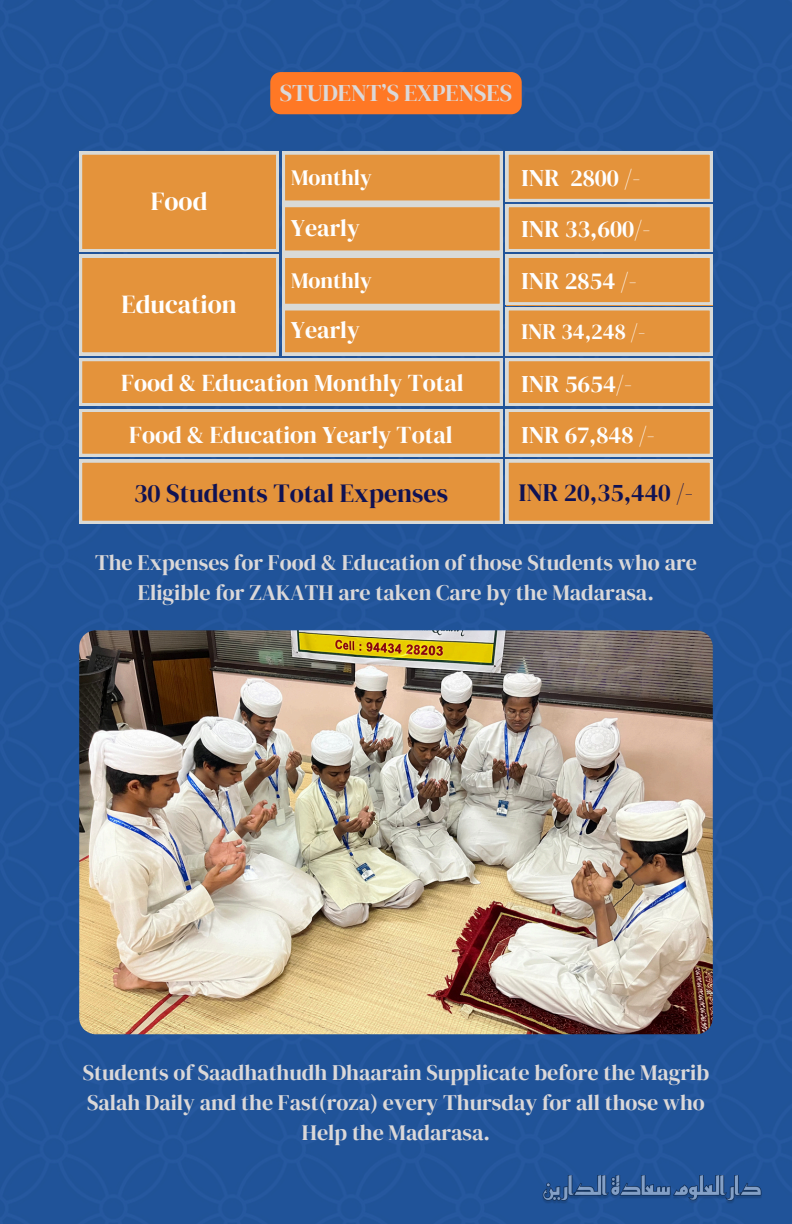
<style>
.page{position:relative;width:792px;height:1224px;background:#205399}
.page>*{position:absolute;margin:0;border:0;box-sizing:border-box;transform-origin:0 0}
.t1{font:26px "DM Serif Display";color:#101253}
.t2{font:25.8px "DM Serif Display";color:#fff}
.t3{font:25px "DM Serif Display";color:#101253}
.t4{font:24px "DM Serif Display";color:#fefefe}
.t5{font:23.8px "DM Serif Display";color:#dbd8d8}
.t6{font:22px/30px "DM Serif Display";color:#dbd8d8;text-align:center}
.t7{font:22px "DM Serif Display";color:#fff}
.t8{font:22px "DM Serif Display";color:#fefefe}
</style>
<div class="page">
<img style="left:543px;top:1175px;width:219px;height:29px">
<img style="left:79px;top:630px;width:634px;height:404px">
<div style="left:270px;top:72px;width:252px;height:42px;background:#ff7825;border-radius:11px"></div>
<svg style="left:79px;top:152px;width:634px;height:372px;background:#dc9a52"></svg>
<h2 class="t2" style="left:151px;top:183px;width:58px">Food</h2>
<h2 class="t2" style="left:122px;top:287px;width:117px">Education</h2>
<h1 class="t5" style="left:280px;top:76px;width:234px">STUDENT’S EXPENSES</h1>
<h2 class="t7" style="left:291px;top:162px;width:82px">Monthly</h2>
<p class="t4" style="left:522px;top:161px;width:120px">INR 2800 /-</p>
<p class="t4" style="left:291px;top:211px;width:71px">Yearly</p>
<p class="t7" style="left:291px;top:265px;width:82px">Monthly</p>
<p class="t4" style="left:291px;top:313px;width:71px">Yearly</p>
<h2 class="t4" style="left:522px;top:212px;width:130px">INR 33,600/-</h2>
<h1 class="t4" style="left:522px;top:264px;width:117px">INR 2854 /-</h1>
<h1 class="t8" style="left:522px;top:316px;width:125px">INR 34,248 /-</h1>
<h2 class="t4" style="left:121px;top:366px;width:344px">Food &amp; Education Monthly Total</h2>
<h2 class="t4" style="left:129px;top:418px;width:325px">Food &amp; Education Yearly Total</h2>
<h2 class="t1" style="left:134px;top:475px;width:316px">30 Students Total Expenses</h2>
<h1 class="t4" style="left:522px;top:367px;width:112px">INR 5654/-</h1>
<h1 class="t4" style="left:522px;top:418px;width:135px">INR 67,848 /-</h1>
<h1 class="t3" style="left:519px;top:475px;width:176px">INR 20,35,440 /-</h1>
<h1 class="t6" style="left:95px;top:547px;width:603px">The Expenses for Food &amp; Education of those Students who are<br>Eligible for ZAKATH are taken Care by the Madarasa.</h1>
<h3 class="t6" style="left:83px;top:1057px;width:628px">Students of Saadhathudh Dhaarain Supplicate before the Magrib<br>Salah Daily and the Fast(roza) every Thursday for all those who<br>Help the Madarasa.</h3>
</div>
